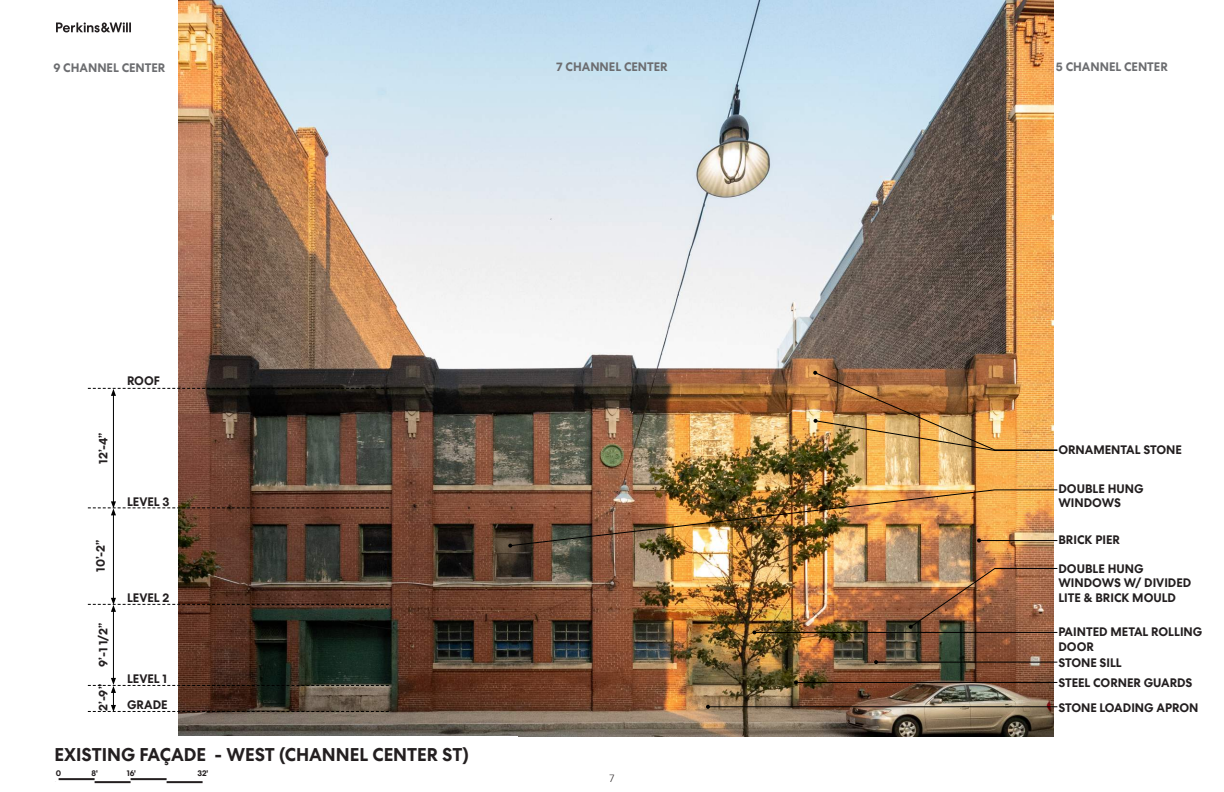
<style>
.page{position:relative;width:1224px;height:792px;background:#fff}
.page>*{position:absolute;margin:0;border:0;box-sizing:border-box;transform-origin:0 0}
.report-section-headi{font:700 18px "PW Centra No 2";color:#231f20}
.report-section-headi-2{font:700 12px/14.4px "PW Centra No 2";color:#231f20}
.report-section-headi-3{font:700 12px "PW Centra No 2";color:#6c6d70}
.t1{font:300 10px "Trade Gothic";color:#231f20}
.report-section-headi-4{font:700 8px "PW Centra No 2";color:#231f20}
</style>
<div class="page">
<img style="left:178px;top:0;width:876px;height:736px">
<hr style="left:708px;top:706px;width:349px;height:1px;background:#000">
<svg style="left:706px;top:705px;width:4px;height:4px"></svg>
<hr style="left:796px;top:682px;width:261px;height:1px;background:#000">
<svg style="left:794px;top:680px;width:4px;height:4px"></svg>
<hr style="left:876px;top:662px;width:181px;height:1px;background:#000">
<svg style="left:874px;top:660px;width:4px;height:4px"></svg>
<hr style="left:754px;top:632px;width:303px;height:1px;background:#000">
<svg style="left:752px;top:630px;width:4px;height:4px"></svg>
<img style="left:909px;top:567px;width:149px;height:62px">
<img style="left:813px;top:371px;width:245px;height:80px">
<img style="left:508px;top:489px;width:550px;height:59px">
<hr style="left:113px;top:610px;width:1px;height:69px;background:#000">
<svg style="left:88px;top:678px;width:301px;height:34px"></svg>
<hr style="left:113px;top:514px;width:1px;height:85px;background:#000">
<svg style="left:88px;top:598px;width:301px;height:14px"></svg>
<hr style="left:113px;top:394px;width:1px;height:109px;background:#000">
<svg style="left:88px;top:501px;width:301px;height:14px"></svg>
<svg style="left:88px;top:388px;width:301px;height:8px"></svg>
<hr style="left:59px;top:778px;width:36px;height:2px;background:#231f20">
<hr style="left:131px;top:778px;width:36px;height:2px;background:#231f20">
<hr style="left:95px;top:781px;width:36px;height:2px;background:#231f20">
<hr style="left:167px;top:781px;width:36px;height:2px;background:#231f20">
<svg style="left:56px;top:22px;width:75px;height:10px"></svg>
<p class="report-section-headi-3" style="left:53px;top:61px;width:114px">9 CHANNEL CENTER</p>
<p class="report-section-headi-3" style="left:556px;top:60px;width:113px">7 CHANNEL CENTER</p>
<p class="report-section-headi-3" style="left:1056px;top:60px;width:113px">5 CHANNEL CENTER</p>
<p class="report-section-headi-2" style="left:127px;top:374px;width:35px">ROOF</p>
<p class="report-section-headi-2" style="left:96px;top:464px;width:33px;rotate:-90deg">12’-4”</p>
<p class="report-section-headi-2" style="left:94px;top:572px;width:33px;rotate:-90deg">10’-2”</p>
<p class="report-section-headi-2" style="left:96px;top:667px;width:45px;rotate:-90deg">9’-1 1/2”</p>
<p class="report-section-headi-2" style="left:96px;top:711px;width:28px;rotate:-90deg">2’-9”</p>
<p class="report-section-headi-2" style="left:127px;top:495px;width:44px">LEVEL 3</p>
<p class="report-section-headi-2" style="left:127px;top:591px;width:44px">LEVEL 2</p>
<p class="report-section-headi-2" style="left:127px;top:672px;width:42px">LEVEL 1</p>
<p class="report-section-headi-2" style="left:127px;top:698px;width:42px">GRADE</p>
<p class="report-section-headi" style="left:54px;top:744px;width:416px">EXISTING FAÇADE - WEST (CHANNEL CENTER ST)</p>
<p class="report-section-headi-4" style="left:56px;top:769px;width:7px">0</p>
<p class="report-section-headi-4" style="left:91px;top:769px;width:8px">8'</p>
<p class="report-section-headi-4" style="left:127px;top:769px;width:11px">16'</p>
<p class="report-section-headi-4" style="left:197px;top:769px;width:13px">32'</p>
<p class="t1" style="left:609px;top:773px;width:7px">7</p>
<p class="report-section-headi-2" style="left:1058px;top:443px;width:125px">ORNAMENTAL STONE</p>
<p class="report-section-headi-2" style="left:1058px;top:482px;width:87px">DOUBLE HUNG<br>WINDOWS</p>
<p class="report-section-headi-2" style="left:1058px;top:533px;width:63px">BRICK PIER</p>
<p class="report-section-headi-2" style="left:1058px;top:562px;width:134px">DOUBLE HUNG<br>WINDOWS W/ DIVIDED<br>LITE &amp; BRICK MOULD</p>
<p class="report-section-headi-2" style="left:1058px;top:625px;width:145px">PAINTED METAL ROLLING<br>DOOR</p>
<p class="report-section-headi-2" style="left:1058px;top:655px;width:65px">STONE SILL</p>
<p class="report-section-headi-2" style="left:1058px;top:676px;width:136px">STEEL CORNER GUARDS</p>
<p class="report-section-headi-2" style="left:1058px;top:700px;width:142px">STONE LOADING APRON</p>
</div>
